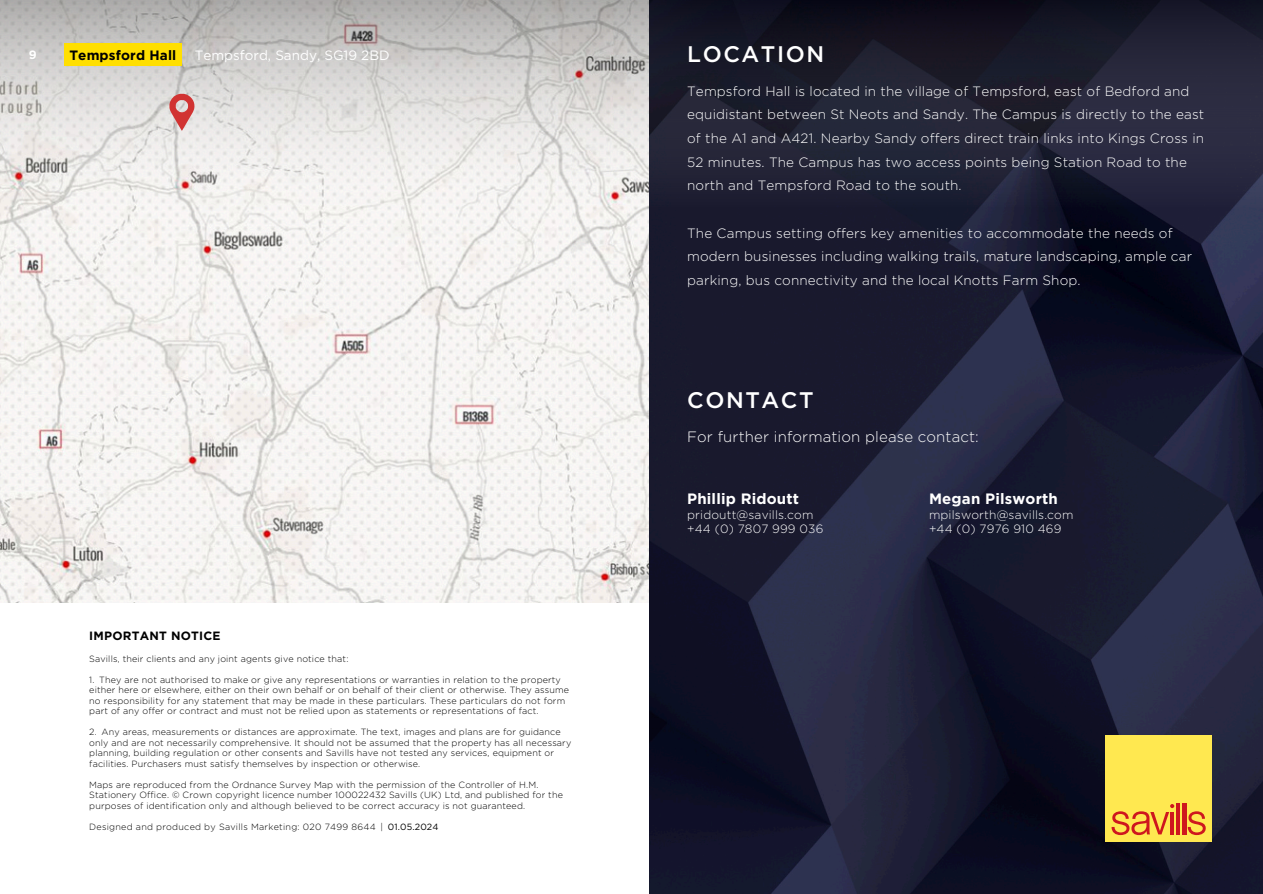
<style>
.page{position:relative;width:1263px;height:894px;background:#fff}
.page>*{position:absolute;margin:0;border:0;box-sizing:border-box;transform-origin:0 0}
.t1{font:500 22.5px "Gotham";letter-spacing:.07em;color:#fff}
.t2{font:300 15px "Gotham";letter-spacing:.01em;color:#fff}
.t3{font:700 15px "Gotham";letter-spacing:.01em;color:#fff}
.t4{font:300 13.5px/23.7px "Gotham";letter-spacing:.01em;color:#fff}
.t5{font:13.5px "Gotham";color:#fff}
.t6{font:700 13.5px "Gotham";letter-spacing:.01em;color:#000}
.t7{font:300 12px/14px "Gotham";letter-spacing:.01em;color:#fff}
.t8{font:700 12px "Gotham";letter-spacing:.02em;color:#000}
.t9{font:700 12px "Gotham";color:#fff}
.t10{font:300 9px/10.5px "Gotham";letter-spacing:.015em;color:#000}
.t11{font:9px "Gotham";letter-spacing:.015em;color:#000}
</style>
<div class="page">
<img style="left:0;top:210px;width:649px;height:392px">
<img style="left:649px;top:210px;width:614px;height:683px">
<div style="left:1105px;top:735px;width:106px;height:106px;background:#ffe850"></div>
<svg style="left:1111px;top:804px;width:63px;height:30px"></svg>
<hr style="left:1171px;top:811px;width:3px;height:23px;background:#ce171e">
<hr style="left:1177px;top:803px;width:3px;height:31px;background:#ce171e">
<hr style="left:1183px;top:803px;width:3px;height:31px;background:#ce171e">
<svg style="left:1188px;top:811px;width:18px;height:23px"></svg>
<svg style="left:0;top:0;width:1263px;height:210px;background:#7c7c83"></svg>
<svg style="left:169px;top:94px;width:26px;height:37px"></svg>
<div style="left:64px;top:44px;width:118px;height:22px;background:#ffdf00"></div>
<h2 class="t9" style="left:29px;top:47px;width:9px">9</h2>
<p class="t6" style="left:69px;top:47px;width:109px">Tempsford Hall</p>
<p class="t5" style="left:195px;top:47px;width:196px">Tempsford, Sandy, SG19 2BD</p>
<h3 class="t8" style="left:89px;top:628px;width:133px">IMPORTANT NOTICE</h3>
<p class="t10" style="left:89px;top:652px;width:261px">Savills, their clients and any joint agents give notice that:</p>
<h1 class="t10" style="left:89px;top:673px;width:481px">1. They are not authorised to make or give any representations or warranties in relation to the property either here or elsewhere, either on their own behalf or on behalf of their client or otherwise. They assume no responsibility for any statement that may be made in these particulars. These particulars do not form part of any offer or contract and must not be relied upon as statements or representations of fact.</h1>
<p class="t10" style="left:89px;top:726px;width:483px">2. Any areas, measurements or distances are approximate. The text, images and plans are for guidance only and are not necessarily comprehensive. It should not be assumed that the property has all necessary planning, building regulation or other consents and Savills have not tested any services, equipment or facilities. Purchasers must satisfy themselves by inspection or otherwise.</p>
<h3 class="t10" style="left:89px;top:778px;width:475px">Maps are reproduced from the Ordnance Survey Map with the permission of the Controller of H.M.<br>Stationery Office. © Crown copyright licence number 100022432 Savills (UK) Ltd, and published for the purposes of identification only and although believed to be correct accuracy is not guaranteed.</h3>
<h3 class="t10" style="left:89px;top:820px;width:295px">Designed and produced by Savills Marketing: 020 7499 8644 |</h3>
<h1 class="t11" style="left:388px;top:820px;width:52px">01.05.2024</h1>
<h5 class="t1" style="left:687px;top:40px;width:139px">LOCATION</h5>
<p class="t4" style="left:687px;top:79px;width:519px">Tempsford Hall is located in the village of Tempsford, east of Bedford and equidistant between St Neots and Sandy. The Campus is directly to the east of the A1 and A421. Nearby Sandy offers direct train links into Kings Cross in 52 minutes. The Campus has two access points being Station Road to the north and Tempsford Road to the south.</p>
<p class="t4" style="left:687px;top:221px;width:506px">The Campus setting offers key amenities to accommodate the needs of modern businesses including walking trails, mature landscaping, ample car parking, bus connectivity and the local Knotts Farm Shop.</p>
<h4 class="t1" style="left:687px;top:386px;width:128px">CONTACT</h4>
<p class="t2" style="left:687px;top:428px;width:293px">For further information please contact:</p>
<h3 class="t3" style="left:687px;top:489px;width:113px">Phillip Ridoutt</h3>
<h3 class="t7" style="left:687px;top:507px;width:138px">pridoutt@savills.com +44 (0) 7807 999 036</h3>
<h5 class="t3" style="left:929px;top:489px;width:130px">Megan Pilsworth</h5>
<h5 class="t7" style="left:929px;top:507px;width:146px">mpilsworth@savills.com +44 (0) 7976 910 469</h5>
</div>
